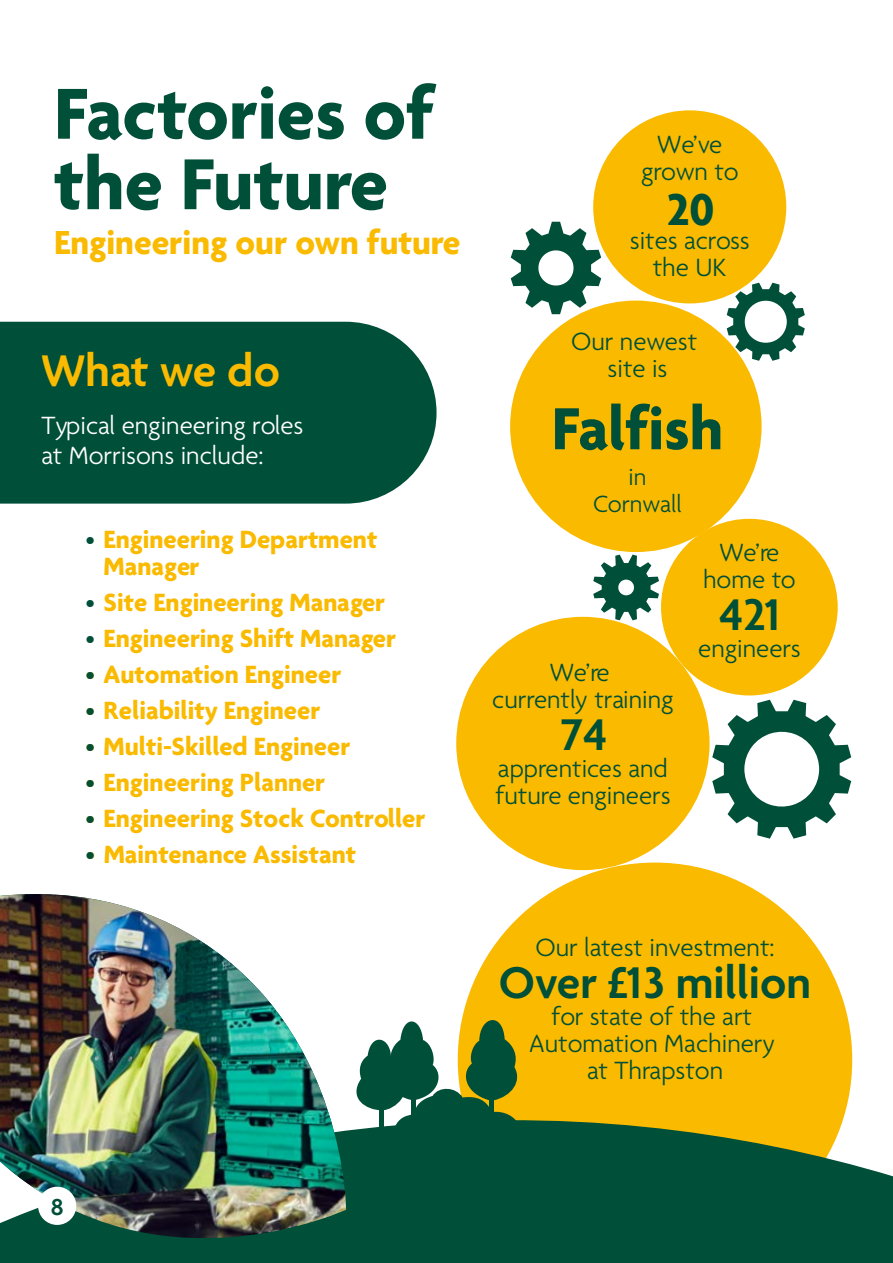
<style>
.page{position:relative;width:893px;height:1263px;background:#fff}
.page>*{position:absolute;margin:0;border:0;box-sizing:border-box;transform-origin:0 0}
.t1{font:700 78px/70.5px "Morrisons Agenda";color:#004f38}
.t2{font:700 64.2px "Morrisons Agenda";color:#004f38}
.t3{font:700 48.15px "Morrisons Agenda";color:#004f38}
.t4{font:600 48px "Morrisons Agenda";color:#004f38}
.t5{font:600 48px "Morrisons Agenda";color:#faba00}
.t6{font:700 36px "Morrisons Agenda";color:#faba00}
.t7{font:700 27px/27px "Morrisons Agenda";color:#faba00}
.t8{font:300 27px/27px "Morrisons Agenda";color:#004f38;text-align:center}
.t9{font:300 27px/30px "Morrisons Agenda";color:#fff}
.t10{font:300 25.5px "Morrisons Agenda";color:#004f38}
.t11{font:600 24.9px "Morrisons Agenda";color:#024f38}
.s1{font-weight:300;color:#004f38}
</style>
<div class="page">
<div style="left:458px;top:862px;width:394px;height:395px;background:#faba00;border-radius:50%"></div>
<svg style="left:346px;top:1059px;width:547px;height:204px;fill:#004f38"></svg>
<svg style="left:348px;top:1011px;width:199px;height:132px"></svg>
<div style="left:0;top:322px;width:437px;height:182px;background:#004f38"></div>
<div style="left:456px;top:617px;width:254px;height:253px;background:#faba00;border-radius:50%"></div>
<svg style="left:593px;top:555px;width:66px;height:65px"></svg>
<svg style="left:712px;top:700px;width:139px;height:139px"></svg>
<svg style="left:727px;top:283px;width:78px;height:78px"></svg>
<svg style="left:511px;top:222px;width:90px;height:92px"></svg>
<div style="left:593px;top:110px;width:193px;height:193px;background:#faba00;border-radius:50%"></div>
<div style="left:661px;top:519px;width:177px;height:176px;background:#faba00;border-radius:50%"></div>
<div style="left:510px;top:301px;width:252px;height:251px;background:#faba00;border-radius:50%"></div>
<img style="left:0;top:894px;width:346px;height:369px">
<div style="left:38px;top:1187px;width:38px;height:38px;background:#fff;border-radius:50%"></div>
<p class="t1" style="left:54px;top:76px;width:382px">Factories of the Future</p>
<p class="t6" style="left:54px;top:221px;width:408px">Engineering our own future</p>
<h3 class="t5" style="left:41px;top:342px;width:240px">What we do</h3>
<p class="t9" style="left:41px;top:410px;width:263px">Typical engineering roles at Morrisons include:</p>
<p class="t7" style="left:104px;top:525px;width:275px;text-indent:-18px"><span class="s1">•</span> Engineering Department<br>Manager</p>
<p class="t7" style="left:86px;top:588px;width:301px"><span class="s1">•</span> Site Engineering Manager</p>
<p class="t7" style="left:86px;top:624px;width:312px"><span class="s1">•</span> Engineering Shift Manager</p>
<p class="t7" style="left:86px;top:660px;width:257px"><span class="s1">•</span> Automation Engineer</p>
<p class="t7" style="left:86px;top:696px;width:236px"><span class="s1">•</span> Reliability Engineer</p>
<p class="t7" style="left:86px;top:732px;width:266px"><span class="s1">•</span> Multi-Skilled Engineer</p>
<p class="t7" style="left:86px;top:768px;width:241px"><span class="s1">•</span> Engineering Planner</p>
<p class="t7" style="left:86px;top:804px;width:341px"><span class="s1">•</span> Engineering Stock Controller</p>
<p class="t7" style="left:86px;top:840px;width:272px"><span class="s1">•</span> Maintenance Assistant</p>
<p class="t8" style="left:641px;top:131px;width:99px">We’ve grown to</p>
<p class="t3" style="left:667px;top:180px;width:49px">20</p>
<p class="t8" style="left:630px;top:227px;width:121px">sites across the UK</p>
<p class="t8" style="left:571px;top:327px;width:128px">Our newest site is</p>
<p class="t2" style="left:552px;top:389px;width:173px">Falfish</p>
<p class="t10" style="left:628px;top:462px;width:19px">in</p>
<p class="t10" style="left:593px;top:489px;width:90px">Cornwall</p>
<p class="t8" style="left:492px;top:659px;width:183px">We’re<br>currently training</p>
<h3 class="t4" style="left:561px;top:706px;width:47px">74</h3>
<p class="t8" style="left:495px;top:755px;width:177px;text-align:left">apprentices and future engineers</p>
<p class="t8" style="left:703px;top:539px;width:94px">We’re home to</p>
<h3 class="t4" style="left:719px;top:585px;width:61px">421</h3>
<p class="t8" style="left:698px;top:635px;width:104px">engineers</p>
<p class="t8" style="left:535px;top:933px;width:240px">Our latest investment:</p>
<h3 class="t4" style="left:499px;top:953px;width:314px">Over £13 million</h3>
<p class="t8" style="left:529px;top:1002px;width:248px">for state of the art<br>Automation Machinery at Thrapston</p>
<p class="t11" style="left:51px;top:1191px;width:14px">8</p>
</div>
